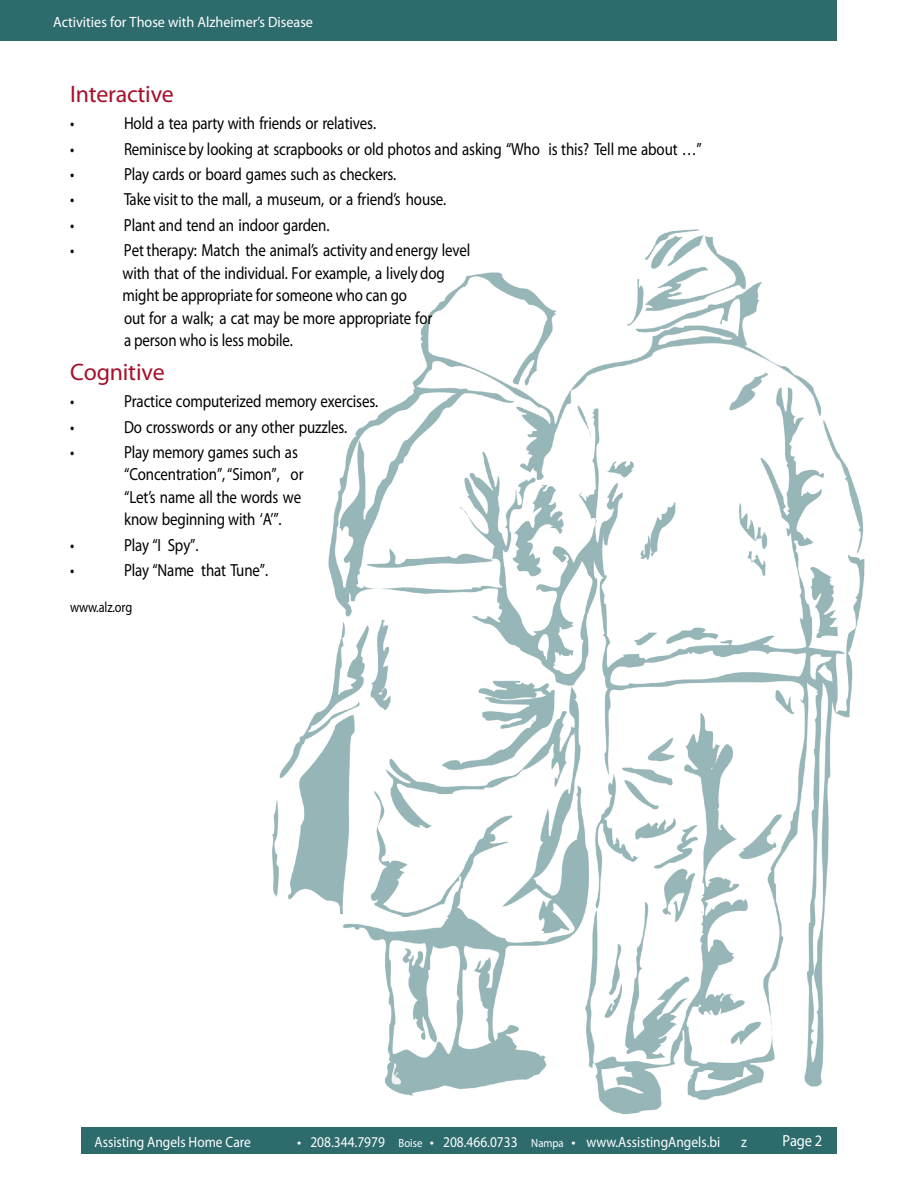
<style>
.page{position:relative;width:918px;height:1188px;background:#fff}
.page>*{position:absolute;margin:0;border:0;box-sizing:border-box;transform-origin:0 0}
.t1{font:900 23.85px "Frutiger";letter-spacing:-.01em;color:#a7102a}
.t2{font:300 17.55px/22.4px "Frutiger";letter-spacing:-.01em;color:#000;scale:.85 1}
.t3{font:300 16.05px "Frutiger";color:#fff;scale:.9 1}
.t4{font:700 15px "Frutiger";color:#fff}
.t5{font:900 15px "Frutiger";color:#fff;scale:.95 1}
.t6{font:900 15px "Frutiger";color:#fff;scale:.9 1}
.t7{font:700 15px "Frutiger";color:#fff;scale:.9 1}
.t8{font:italic 300 14.55px "Frutiger";letter-spacing:-.01em;color:#000;scale:.85 1}
.s1{font-weight:300;font-size:12px}
</style>
<div class="page">
<div style="left:0;top:0;width:837px;height:40px;background:#2d6b6d"></div>
<div style="left:81px;top:1127px;width:756px;height:27px;background:#2d6b6d"></div>
<img style="left:272px;top:229px;width:593px;height:886px">
<p class="t5" style="left:53px;top:13px;width:275px">Activities for Those with Alzheimer’s Disease</p>
<h1 class="t1" style="left:70px;top:80px;width:105px">Interactive</h1>
<p class="t2" style="left:70px;top:112px;width:6px">•</p>
<p class="t2" style="left:124px;top:112px;width:298px">Hold a tea party with friends or relatives.</p>
<p class="t2" style="left:70px;top:137px;width:6px">•</p>
<p class="t2" style="left:124px;top:137px;width:681px">Reminisceby looking at scrapbooks or old photos and asking “Who is this? Tell me about …”</p>
<p class="t2" style="left:70px;top:163px;width:6px">•</p>
<p class="t2" style="left:124px;top:163px;width:322px">Play cards or board games such as checkers.</p>
<p class="t2" style="left:70px;top:188px;width:6px">•</p>
<p class="t2" style="left:124px;top:188px;width:381px">Take visit to the mall, a museum, or a friend’s house.</p>
<p class="t2" style="left:70px;top:214px;width:6px">•</p>
<p class="t2" style="left:124px;top:214px;width:243px">Plant and tend an indoor garden.</p>
<p class="t2" style="left:70px;top:239px;width:6px">•</p>
<p class="t2" style="left:123px;top:239px;width:411px">Pet therapy: Match the animal’s activity andenergy level with that of the individual. For example, a lively dog might be appropriate for someone who can go<br>out for a walk; a cat may be more appropriate for<br>a person who is less mobile.</p>
<h1 class="t1" style="left:70px;top:358px;width:96px">Cognitive</h1>
<p class="t2" style="left:70px;top:390px;width:6px">•</p>
<p class="t2" style="left:124px;top:390px;width:301px">Practice computerized memory exercises.</p>
<p class="t2" style="left:70px;top:415px;width:6px">•</p>
<p class="t2" style="left:124px;top:415px;width:264px">Do crosswords or any other puzzles.</p>
<p class="t2" style="left:70px;top:441px;width:6px">•</p>
<p class="t2" style="left:124px;top:441px;width:213px">Play memory games such as “Concentration”,“Simon”, or “Let’s name all the words we know beginning with ‘A’”.</p>
<p class="t2" style="left:70px;top:533px;width:6px">•</p>
<p class="t2" style="left:124px;top:533px;width:89px">Play “I Spy”.</p>
<p class="t2" style="left:70px;top:559px;width:6px">•</p>
<p class="t2" style="left:124px;top:559px;width:171px">Play “Name that Tune”.</p>
<p class="t8" style="left:70px;top:598px;width:75px">www.alz.org</p>
<p class="t6" style="left:94px;top:1132px;width:175px">Assisting Angels Home Care</p>
<p class="t4" style="left:297px;top:1132px;width:425px">• 208.344.7979 <span class="s1">Boise</span> • 208.466.0733 <span class="s1">Nampa</span> • www.AssistingAngels.bi</p>
<p class="t7" style="left:741px;top:1132px;width:8px">z</p>
<p class="t3" style="left:782px;top:1131px;width:46px">Page 2</p>
</div>
